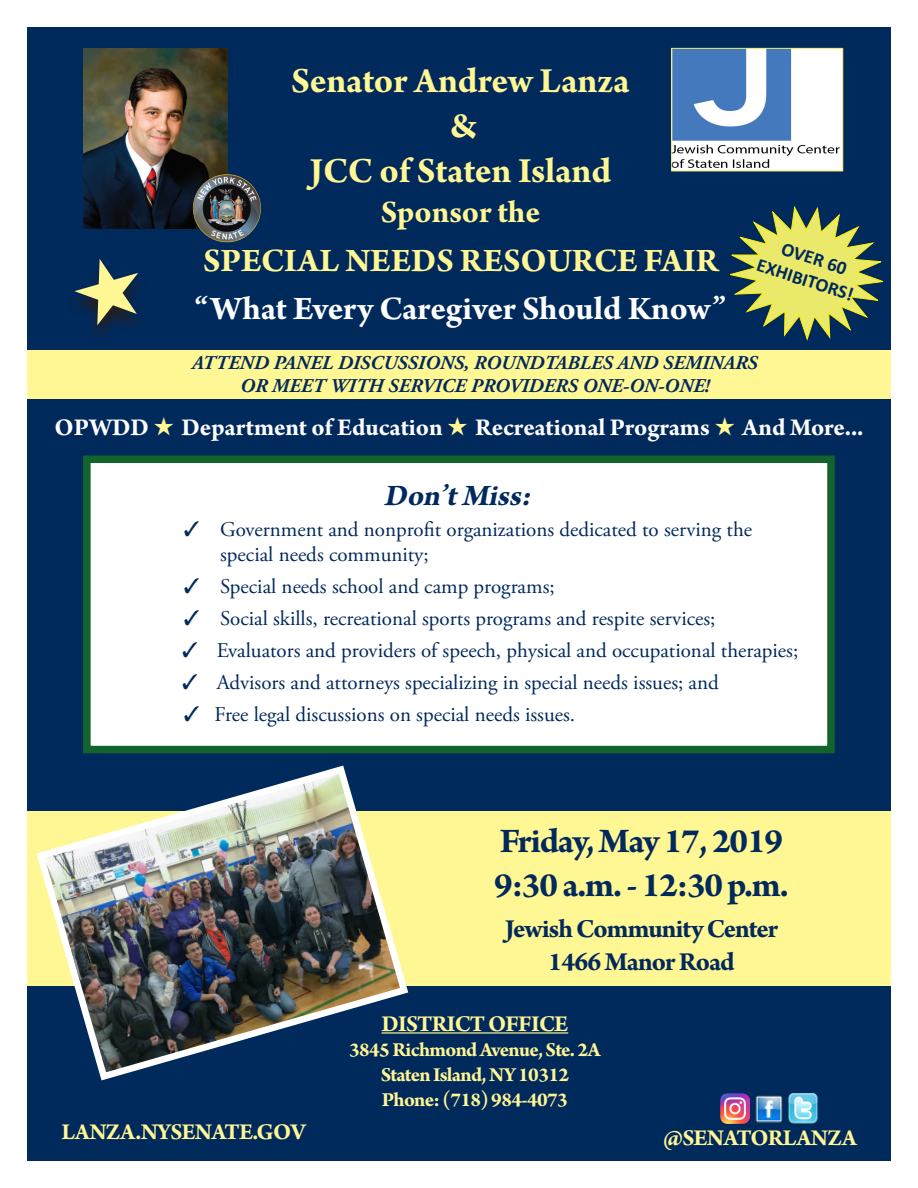
<style>
.page{position:relative;width:918px;height:1188px;background:#fff}
.page>*{position:absolute;margin:0;border:0;box-sizing:border-box;transform-origin:0 0}
.t1{font:700 37.5px "Arno Pro";letter-spacing:-.005em;color:#fff694}
.t2{font:700 36.6px "Arno Pro";letter-spacing:-.03em;color:#00295c}
.t3{font:700 34.8px "Arno Pro";letter-spacing:-.005em;color:#fff}
.t4{font:700 34.8px "Arno Pro";color:#fff694}
.t5{font:700 33.15px "Arno Pro";color:#fff694}
.List_Paragraph{font:italic 700 31.5px "Arno Pro";color:#00295c}
.t6{font:700 27.45px "Arno Pro";letter-spacing:-.035em;color:#00295c}
.t7{font:700 25.5px "Arno Pro";letter-spacing:-.005em;color:#fff}
.t8{font:700 24px "Arno Pro";letter-spacing:-.03em;color:#fff694}
.t9{font:21px/25.2px "Adobe Garamond Pro";color:#00295c}
.t10{font:700 21px "Arno Pro";letter-spacing:-.03em;color:#fff694}
.t11{font:italic 700 19.5px "Adobe Garamond Pro";color:#00295c}
.List_Paragraph-2{font:700 19.05px "Calibri";color:#00295c}
.s1{color:#fff694}
</style>
<div class="page">
<div style="left:27px;top:27px;width:864px;height:969px;background:#00295c"></div>
<div style="left:27px;top:811px;width:864px;height:175px;background:#fff694"></div>
<img style="left:83px;top:48px;width:145px;height:181px">
<div style="left:83px;top:455px;width:752px;height:298px;background:#fff;border:8px solid #12642c"></div>
<img style="left:193px;top:174px;width:32px;height:44px">
<img style="left:674px;top:50px;width:167px;height:119px">
<div style="left:672px;top:48px;width:171px;height:123px;border:1px solid #eae96a"></div>
<svg style="left:730px;top:206px;width:154px;height:135px"></svg>
<div style="left:27px;top:986px;width:864px;height:175px;background:#00295c"></div>
<hr style="left:382px;top:1032px;width:186px;height:2px;background:#fff694">
<img style="left:755px;top:1095px;width:28px;height:28px">
<img style="left:788px;top:1093px;width:30px;height:31px">
<img style="left:720px;top:1094px;width:30px;height:29px">
<div style="left:27px;top:350px;width:864px;height:48px;background:#fff694"></div>
<img style="left:36px;top:765px;width:376px;height:316px">
<svg style="left:76px;top:271px;width:61px;height:58px"></svg>
<p class="t1" style="left:291px;top:59px;width:340px">Senator Andrew Lanza</p>
<p class="t1" style="left:450px;top:104px;width:29px">&amp;</p>
<p class="t1" style="left:310px;top:149px;width:303px">JCC of Staten Island</p>
<p class="t5" style="left:381px;top:193px;width:161px">Sponsor the</p>
<p class="t4" style="left:203px;top:240px;width:516px">SPECIAL NEEDS RESOURCE FAIR</p>
<p class="t3" style="left:195px;top:289px;width:533px">“What Every Caregiver Should Know”</p>
<p class="List_Paragraph-2" style="left:786px;top:237px;width:69px;rotate:18deg">OVER 60</p>
<p class="List_Paragraph-2" style="left:761px;top:253px;width:102px;rotate:18deg">EXHIBITORS!</p>
<p class="t11" style="left:192px;top:351px;width:567px">ATTEND PANEL DISCUSSIONS, ROUNDTABLES AND SEMINARS</p>
<p class="t11" style="left:240px;top:374px;width:471px">OR MEET WITH SERVICE PROVIDERS ONE-ON-ONE!</p>
<p class="t7" style="left:55px;top:413px;width:810px">OPWDD <span class="s1">★</span> Department of Education <span class="s1">★</span> Recreational Programs <span class="s1">★</span> And More...</p>
<p class="List_Paragraph" style="left:384px;top:477px;width:156px">Don’tMiss:</p>
<p class="t9" style="left:220px;top:517px;width:533px;text-indent:-36px">✓ Government and nonprofit organizations dedicated to serving the special needs community;</p>
<p class="t9" style="left:184px;top:574px;width:372px">✓ Special needs school and camp programs;</p>
<p class="t9" style="left:184px;top:606px;width:533px">✓ Social skills, recreational sports programs and respite services;</p>
<p class="t9" style="left:182px;top:638px;width:618px">✓ Evaluators and providers of speech, physical and occupational therapies;</p>
<p class="t9" style="left:182px;top:670px;width:538px">✓ Advisors and attorneys specializing in special needs issues; and</p>
<p class="t9" style="left:184px;top:702px;width:393px">✓ Free legal discussions on special needs issues.</p>
<p class="t2" style="left:500px;top:820px;width:285px">Friday, May 17, 2019</p>
<p class="t2" style="left:494px;top:864px;width:296px">9:30 a.m. - 12:30 p.m.</p>
<p class="t6" style="left:505px;top:913px;width:275px">Jewish Community Center</p>
<p class="t6" style="left:548px;top:946px;width:188px">1466 Manor Road</p>
<p class="t8" style="left:61px;top:1118px;width:246px">LANZA.NYSENATE.GOV</p>
<p class="t8" style="left:382px;top:1009px;width:188px">DISTRICT OFFICE</p>
<p class="t10" style="left:349px;top:1037px;width:253px">3845 Richmond Avenue, Ste. 2A</p>
<p class="t10" style="left:381px;top:1062px;width:190px">Staten Island, NY 10312</p>
<p class="t10" style="left:382px;top:1088px;width:188px">Phone: (718) 984-4073</p>
<p class="t8" style="left:663px;top:1124px;width:195px">@SENATORLANZA</p>
</div>
